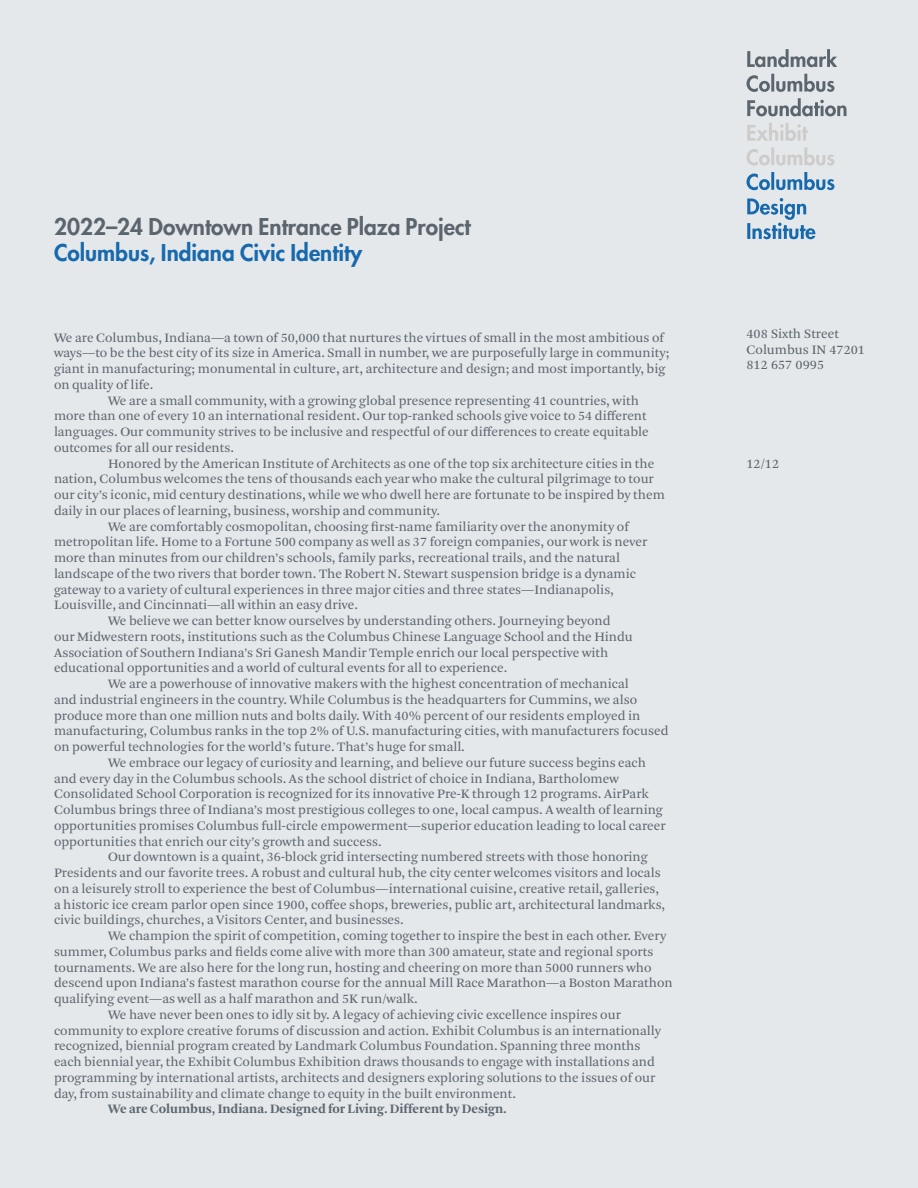
<style>
.page{position:relative;width:918px;height:1188px;background:#e5e8ea}
.page>*{position:absolute;margin:0;border:0;box-sizing:border-box;transform-origin:0 0}
.t1{font:800 22.5px "Futura Std";color:#5b656e}
.t2{font:800 22.5px "Futura Std";color:#1769ae}
.t3{font:13.5px "Arnhem Pro Blond";color:#5d6771}
.t4{font:700 13.5px "Arnhem";color:#5d6771}
.t5{font:13.5px/15.8px "Arnhem Pro Blond";color:#5b656e}
</style>
<div class="page">
<svg style="left:747px;top:198px;width:68px;height:41px"></svg>
<svg style="left:746px;top:172px;width:88px;height:18px"></svg>
<svg style="left:746px;top:147px;width:88px;height:19px"></svg>
<svg style="left:747px;top:123px;width:61px;height:18px"></svg>
<svg style="left:747px;top:98px;width:100px;height:18px"></svg>
<svg style="left:746px;top:74px;width:88px;height:18px"></svg>
<svg style="left:747px;top:49px;width:90px;height:18px"></svg>
<h1 class="t1" style="left:54px;top:212px;width:418px">2022–24 Downtown Entrance Plaza Project</h1>
<h1 class="t2" style="left:54px;top:238px;width:310px">Columbus, Indiana Civic Identity</h1>
<p class="t3" style="left:54px;top:329px;width:612px">We are Columbus, Indiana—a town of 50,000 that nurtures the virtues of small in the most ambitious of</p>
<p class="t3" style="left:54px;top:344px;width:617px">ways—to be the best city of its size in America. Small in number, we are purposefully large in community;</p>
<p class="t3" style="left:54px;top:360px;width:613px">giant in manufacturing; monumental in culture, art, architecture and design; and most importantly, big</p>
<p class="t3" style="left:54px;top:376px;width:101px">on quality of life.</p>
<p class="t3" style="left:108px;top:392px;width:532px">We are a small community, with a growing global presence representing 41 countries, with</p>
<p class="t3" style="left:54px;top:407px;width:594px">more than one of every 10 an international resident. Our top-ranked schools give voice to 54 different</p>
<p class="t3" style="left:54px;top:423px;width:596px">languages. Our community strives to be inclusive and respectful of our differences to create equitable</p>
<p class="t3" style="left:54px;top:439px;width:182px">outcomes for all our residents.</p>
<p class="t3" style="left:108px;top:455px;width:548px">Honored by the American Institute of Architects as one of the top six architecture cities in the</p>
<p class="t3" style="left:54px;top:470px;width:601px">nation, Columbus welcomes the tens of thousands each year who make the cultural pilgrimage to tour</p>
<p class="t3" style="left:54px;top:486px;width:612px">our city’s iconic, mid century destinations, while we who dwell here are fortunate to be inspired by them</p>
<p class="t3" style="left:54px;top:502px;width:388px">daily in our places of learning, business, worship and community.</p>
<p class="t3" style="left:108px;top:518px;width:522px">We are comfortably cosmopolitan, choosing first-name familiarity over the anonymity of</p>
<p class="t3" style="left:54px;top:533px;width:595px">metropolitan life. Home to a Fortune 500 company as well as 37 foreign companies, our work is never</p>
<p class="t3" style="left:54px;top:549px;width:568px">more than minutes from our children’s schools, family parks, recreational trails, and the natural</p>
<p class="t3" style="left:54px;top:565px;width:584px">landscape of the two rivers that border town. The Robert N. Stewart suspension bridge is a dynamic</p>
<p class="t3" style="left:54px;top:581px;width:561px">gateway to a variety of cultural experiences in three major cities and three states—Indianapolis,</p>
<p class="t3" style="left:54px;top:596px;width:306px">Louisville, and Cincinnati—all within an easy drive.</p>
<p class="t3" style="left:108px;top:612px;width:504px">We believe we can better know ourselves by understanding others. Journeying beyond</p>
<p class="t3" style="left:54px;top:628px;width:580px">our Midwestern roots, institutions such as the Columbus Chinese Language School and the Hindu</p>
<p class="t3" style="left:54px;top:644px;width:556px">Association of Southern Indiana’s Sri Ganesh Mandir Temple enrich our local perspective with</p>
<p class="t3" style="left:54px;top:659px;width:455px">educational opportunities and a world of cultural events for all to experience.</p>
<p class="t3" style="left:108px;top:675px;width:523px">We are a powerhouse of innovative makers with the highest concentration of mechanical</p>
<p class="t3" style="left:54px;top:691px;width:585px">and industrial engineers in the country. While Columbus is the headquarters for Cummins, we also</p>
<p class="t3" style="left:54px;top:707px;width:588px">produce more than one million nuts and bolts daily. With 40% percent of our residents employed in</p>
<p class="t3" style="left:54px;top:722px;width:616px">manufacturing, Columbus ranks in the top 2% of U.S. manufacturing cities, with manufacturers focused</p>
<p class="t3" style="left:54px;top:738px;width:412px">on powerful technologies for the world’s future. That’s huge for small.</p>
<p class="t3" style="left:108px;top:754px;width:539px">We embrace our legacy of curiosity and learning, and believe our future success begins each</p>
<p class="t3" style="left:54px;top:770px;width:566px">and every day in the Columbus schools. As the school district of choice in Indiana, Bartholomew</p>
<p class="t3" style="left:54px;top:785px;width:596px">Consolidated School Corporation is recognized for its innovative Pre-K through 12 programs. AirPark</p>
<p class="t3" style="left:54px;top:801px;width:610px">Columbus brings three of Indiana’s most prestigious colleges to one, local campus. A wealth of learning</p>
<p class="t3" style="left:54px;top:817px;width:613px">opportunities promises Columbus full-circle empowerment—superior education leading to local career</p>
<p class="t3" style="left:54px;top:833px;width:329px">opportunities that enrich our city’s growth and success.</p>
<p class="t3" style="left:108px;top:848px;width:541px">Our downtown is a quaint, 36-block grid intersecting numbered streets with those honoring</p>
<p class="t3" style="left:54px;top:864px;width:608px">Presidents and our favorite trees. A robust and cultural hub, the city center welcomes visitors and locals</p>
<p class="t3" style="left:54px;top:880px;width:607px">on a leisurely stroll to experience the best of Columbus—international cuisine, creative retail, galleries,</p>
<p class="t3" style="left:54px;top:896px;width:613px">a historic ice cream parlor open since 1900, coffee shops, breweries, public art, architectural landmarks,</p>
<p class="t3" style="left:54px;top:911px;width:351px">civic buildings, churches, a Visitors Center, and businesses.</p>
<p class="t3" style="left:108px;top:927px;width:560px">We champion the spirit of competition, coming together to inspire the best in each other. Every</p>
<p class="t3" style="left:54px;top:943px;width:601px">summer, Columbus parks and fields come alive with more than 300 amateur, state and regional sports</p>
<p class="t3" style="left:54px;top:959px;width:599px">tournaments. We are also here for the long run, hosting and cheering on more than 5000 runners who</p>
<p class="t3" style="left:54px;top:974px;width:620px">descend upon Indiana’s fastest marathon course for the annual Mill Race Marathon—a Boston Marathon</p>
<p class="t3" style="left:54px;top:990px;width:365px">qualifying event—as well as a half marathon and 5K run/walk.</p>
<p class="t3" style="left:108px;top:1006px;width:514px">We have never been ones to idly sit by. A legacy of achieving civic excellence inspires our</p>
<p class="t3" style="left:54px;top:1022px;width:609px">community to explore creative forums of discussion and action. Exhibit Columbus is an internationally</p>
<p class="t3" style="left:54px;top:1037px;width:588px">recognized, biennial program created by Landmark Columbus Foundation. Spanning three months</p>
<p class="t3" style="left:54px;top:1053px;width:603px">each biennial year, the Exhibit Columbus Exhibition draws thousands to engage with installations and</p>
<p class="t3" style="left:54px;top:1069px;width:603px">programming by international artists, architects and designers exploring solutions to the issues of our</p>
<p class="t3" style="left:54px;top:1085px;width:464px">day, from sustainability and climate change to equity in the built environment.</p>
<p class="t4" style="left:108px;top:1102px;width:400px">We are Columbus, Indiana. Designed for Living. Different by Design.</p>
<p class="t5" style="left:746px;top:326px;width:120px">408 Sixth Street<br>Columbus IN 47201<br>812 657 0995</p>
<p class="t5" style="left:746px;top:456px;width:34px">12/12</p>
</div>
